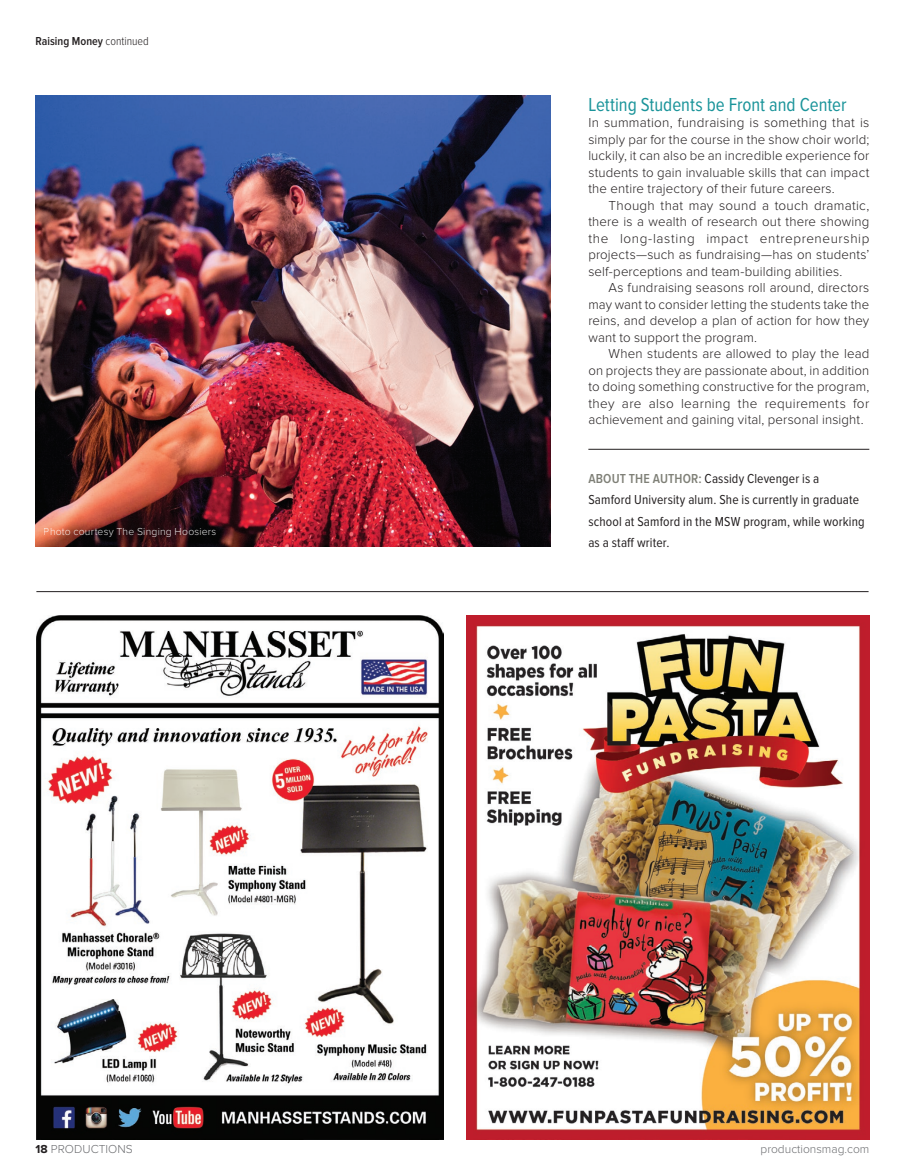
<style>
.page{position:relative;width:905px;height:1175px;background:#fff}
.page>*{position:absolute;margin:0;border:0;box-sizing:border-box;transform-origin:0 0}
.t1{font:19.5px "Proxima Nova Cond";color:#1a949a}
.t2{font:300 13.5px/16.5px "Proxima Nova";letter-spacing:.01em;color:#231f20;text-align:justify}
.t3{font:13.5px/21.3px "Proxima Nova Cond";letter-spacing:.01em;color:#231f20}
.t4{font:300 12px "Proxima Nova";color:#6c6d70}
.t5{font:600 12px "Proxima Nova Cond";color:#231f20}
.t6{font:300 10.5px "Proxima Nova";letter-spacing:.02em;color:#fff}
.s1{font-weight:300}
.s2{font-weight:600;color:#7f8077}
.s3{font-weight:700;color:#231f20}
</style>
<div class="page">
<hr style="left:588px;top:449px;width:281px;height:1px;background:#231f20">
<hr style="left:36px;top:591px;width:832px;height:1px;background:#231f20">
<img style="left:36px;top:95px;width:514px;height:452px">
<img style="left:466px;top:615px;width:403px;height:524px">
<img style="left:36px;top:616px;width:407px;height:523px">
<p class="t5" style="left:36px;top:36px;width:115px">Raising Money <span class="s1">continued</span></p>
<p class="t6" style="left:44px;top:526px;width:174px">Photo courtesy The Singing Hoosiers</p>
<h1 class="t1" style="left:588px;top:95px;width:260px">Letting Students be Front and Center</h1>
<p class="t2" style="left:588px;top:115px;width:282px">In summation, fundraising is something that is simply par for the course in the show choir world; luckily, it can also be an incredible experience for students to gain invaluable skills that can impact the entire trajectory of their future careers.</p>
<p class="t2" style="left:588px;top:198px;width:282px;text-indent:20px">Though that may sound a touch dramatic, there is a wealth of research out there showing the long-lasting impact entrepreneurship projects—such as fundraising—has on students’ self-perceptions and team-building abilities.</p>
<p class="t2" style="left:588px;top:280px;width:282px;text-indent:20px">As fundraising seasons roll around, directors may want to consider letting the students take the reins, and develop a plan of action for how they want to support the program.</p>
<p class="t2" style="left:588px;top:346px;width:282px;text-indent:20px">When students are allowed to play the lead on projects they are passionate about, in addition to doing something constructive for the program, they are also learning the requirements for achievement and gaining vital, personal insight.</p>
<p class="t3" style="left:588px;top:468px;width:278px"><span class="s2">ABOUT THE AUTHOR:</span> Cassidy Clevenger is a Samford University alum. She is currently in graduate school at Samford in the MSW program, while working as a staff writer.</p>
<p class="t4" style="left:36px;top:1143px;width:99px"><span class="s3">18</span> PRODUCTIONS</p>
<p class="t4" style="left:760px;top:1143px;width:110px">productionsmag.com</p>
</div>
